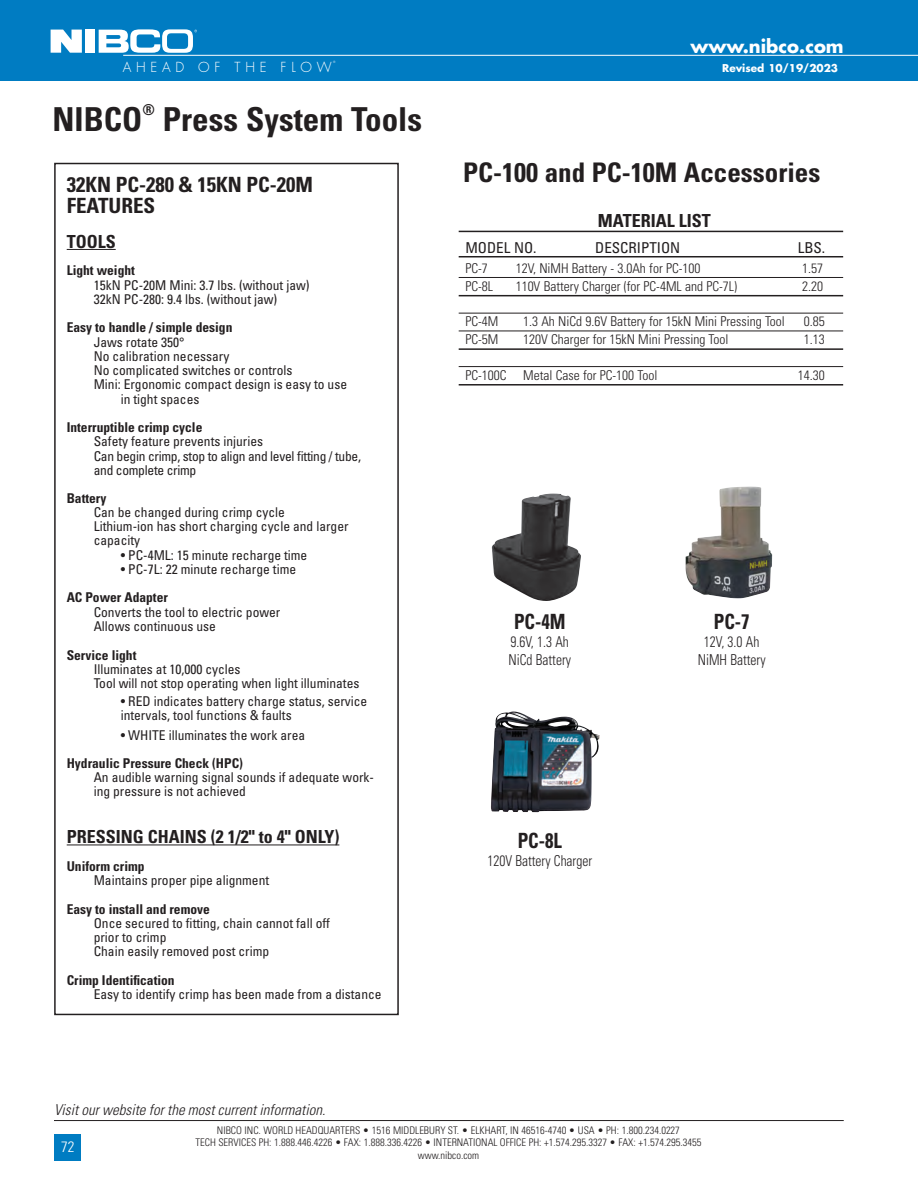
<style>
.page{position:relative;width:918px;height:1188px;background:#fff}
.page>*{position:absolute;margin:0;border:0;box-sizing:border-box;transform-origin:0 0}
.t1{font:700 condensed 33px "Univers LT Std";color:#231f20}
.t2{font:700 condensed 27px "Univers LT Std";color:#231f20}
.t3{font:700 condensed 21px/21px "Univers LT Std";color:#231f20}
.t4{font:700 condensed 21px "Univers LT Std";color:#231f20;scale:.9 1}
.t5{font:700 condensed 18px "Univers LT Std";color:#231f20}
.t6{font:700 18px "Futura Std";color:#fff}
.t7{font:300 condensed 15px/18px "Univers LT Std";color:#231f20;text-align:center;scale:.9 1}
.t8{font:italic 300 condensed 15px "Univers LT Std";color:#231f20}
.t9{font:condensed 15px "Univers LT Std";color:#231f20}
.t10{font:300 condensed 15px "Univers LT Std";color:#fff}
.t11{font:700 condensed 15px "Univers LT Std";color:#231f20}
.t12{font:condensed 13.5px/14.2px "Univers LT Std";color:#231f20}
.t13{font:300 condensed 13.5px "Univers LT Std";color:#231f20}
.t14{font:700 condensed 13.5px "Univers LT Std";color:#231f20}
.t15{font:condensed 13.5px/14.2px "Univers LT Std";letter-spacing:-.02em;color:#231f20}
.t16{font:300 13.5px "Futura Std";letter-spacing:.35em;color:#fff}
.t17{font:300 condensed 10.5px/12.6px "Univers LT Std";color:#231f20;text-align:center}
.t18{font:700 10.5px "Futura Std";color:#fff}
.t19{font:300 3px "Futura Std";color:#fff}
</style>
<div class="page">
<hr style="left:54px;top:1120px;width:790px;height:1px;background:#231f20">
<div style="left:54px;top:1134px;width:27px;height:27px;background:#007cc2"></div>
<div style="left:0;top:0;width:918px;height:81px;background:#007cc2"></div>
<hr style="left:123px;top:55px;width:795px;height:1px;background:#fff">
<div style="left:85px;top:30px;width:10px;height:23px;background:#fff"></div>
<svg style="left:51px;top:30px;width:31px;height:23px"></svg>
<svg style="left:99px;top:29px;width:98px;height:24px"></svg>
<div style="left:54px;top:163px;width:345px;height:852px;border:2px solid #231f20"></div>
<hr style="left:67px;top:249px;width:49px;height:1px;background:#231f20">
<hr style="left:67px;top:844px;width:272px;height:1px;background:#231f20">
<hr style="left:459px;top:231px;width:384px;height:1px;background:#231f20">
<hr style="left:459px;top:256px;width:384px;height:1px;background:#231f20">
<hr style="left:459px;top:277px;width:384px;height:1px;background:#231f20">
<hr style="left:459px;top:295px;width:384px;height:1px;background:#231f20">
<hr style="left:459px;top:313px;width:384px;height:1px;background:#231f20">
<hr style="left:459px;top:331px;width:384px;height:1px;background:#231f20">
<hr style="left:459px;top:348px;width:384px;height:2px;background:#231f20">
<hr style="left:459px;top:366px;width:384px;height:1px;background:#231f20">
<hr style="left:459px;top:384px;width:384px;height:2px;background:#231f20">
<img style="left:686px;top:487px;width:86px;height:111px">
<img style="left:492px;top:494px;width:89px;height:107px">
<img style="left:491px;top:712px;width:109px;height:100px">
<h3 class="t6" style="left:691px;top:34px;width:155px">www.nibco.com</h3>
<p class="t19" style="left:333px;top:60px;width:4px">®</p>
<p class="t16" style="left:123px;top:59px;width:210px">AHEAD OF THE FLOW</p>
<p class="t18" style="left:722px;top:61px;width:117px">Revised 10/19/2023</p>
<h1 class="t1" style="left:52px;top:99px;width:91px">NIBCO</h1>
<p class="t11" style="left:142px;top:101px;width:14px">®</p>
<h1 class="t1" style="left:163px;top:99px;width:261px">Press System Tools</h1>
<h3 class="t3" style="left:67px;top:174px;width:248px">32KN PC-280 &amp; 15KN PC-20M<br>FEATURES</h3>
<h3 class="t5" style="left:67px;top:230px;width:50px">TOOLS</h3>
<p class="t14" style="left:67px;top:262px;width:70px">Light weight</p>
<p class="t12" style="left:94px;top:278px;width:217px">15kN PC-20M Mini: 3.7 lbs. (without jaw)<br>32kN PC-280: 9.4 lbs. (without jaw)</p>
<p class="t14" style="left:67px;top:319px;width:167px">Easy to handle / simple design</p>
<p class="t12" style="left:94px;top:335px;width:92px">Jaws rotate 350°</p>
<p class="t12" style="left:94px;top:349px;width:137px">No calibration necessary</p>
<p class="t12" style="left:94px;top:363px;width:200px">No complicated switches or controls</p>
<p class="t12" style="left:94px;top:377px;width:255px">Mini: Ergonomic compact design is easy to use</p>
<p class="t12" style="left:121px;top:392px;width:80px">in tight spaces</p>
<p class="t14" style="left:67px;top:419px;width:137px">Interruptible crimp cycle</p>
<p class="t15" style="left:94px;top:434px;width:269px">Safety feature prevents injuries<br>Can begin crimp, stop to align and level fitting / tube, and complete crimp</p>
<p class="t14" style="left:67px;top:490px;width:41px">Battery</p>
<p class="t12" style="left:94px;top:505px;width:256px">Can be changed during crimp cycle<br>Lithium-ion has short charging cycle and larger capacity</p>
<p class="t12" style="left:121px;top:548px;width:188px">• PC-4ML: 15 minute recharge time</p>
<p class="t12" style="left:121px;top:562px;width:177px">• PC-7L: 22 minute recharge time</p>
<p class="t14" style="left:67px;top:589px;width:103px">AC Power Adapter</p>
<p class="t12" style="left:94px;top:605px;width:188px">Converts the tool to electric power<br>Allows continuous use</p>
<p class="t14" style="left:67px;top:646px;width:71px">Service light</p>
<p class="t12" style="left:94px;top:662px;width:267px">Illuminates at 10,000 cycles<br>Tool will not stop operating when light illuminates</p>
<p class="t12" style="left:121px;top:694px;width:248px">• RED indicates battery charge status, service intervals, tool functions &amp; faults</p>
<p class="t12" style="left:121px;top:728px;width:186px">• WHITE illuminates the work area</p>
<p class="t14" style="left:67px;top:754px;width:178px">Hydraulic Pressure Check (HPC)</p>
<p class="t12" style="left:94px;top:770px;width:282px">An audible warning signal sounds if adequate work&shy;ing pressure is not achieved</p>
<h3 class="t5" style="left:67px;top:826px;width:274px">PRESSING CHAINS (2 1/2" to 4" ONLY)</h3>
<p class="t14" style="left:67px;top:858px;width:79px">Uniform crimp</p>
<p class="t12" style="left:94px;top:873px;width:177px">Maintains proper pipe alignment</p>
<p class="t14" style="left:67px;top:901px;width:145px">Easy to install and remove</p>
<p class="t12" style="left:94px;top:916px;width:238px">Once secured to fitting, chain cannot fall off prior to crimp<br>Chain easily removed post crimp</p>
<p class="t14" style="left:67px;top:972px;width:110px">Crimp Identification</p>
<p class="t12" style="left:94px;top:987px;width:289px">Easy to identify crimp has been made from a distance</p>
<h2 class="t2" style="left:463px;top:156px;width:359px">PC-100 and PC-10M Accessories</h2>
<h3 class="t5" style="left:598px;top:209px;width:114px">MATERIAL LIST</h3>
<p class="t9" style="left:465px;top:238px;width:73px">MODEL NO.</p>
<p class="t9" style="left:595px;top:238px;width:87px">DESCRIPTION</p>
<p class="t9" style="left:798px;top:238px;width:29px">LBS.</p>
<p class="t13" style="left:465px;top:260px;width:24px">PC-7</p>
<p class="t13" style="left:516px;top:260px;width:186px">12V, NiMH Battery - 3.0Ah for PC-100</p>
<p class="t13" style="left:802px;top:260px;width:22px">1.57</p>
<p class="t13" style="left:465px;top:278px;width:29px">PC-8L</p>
<p class="t13" style="left:516px;top:278px;width:223px">110V Battery Charger (for PC-4ML and PC-7L)</p>
<p class="t13" style="left:802px;top:278px;width:22px">2.20</p>
<p class="t13" style="left:465px;top:313px;width:34px">PC-4M</p>
<p class="t13" style="left:523px;top:313px;width:263px">1.3 Ah NiCd 9.6V Battery for 15kN Mini Pressing Tool</p>
<p class="t13" style="left:804px;top:313px;width:22px">0.85</p>
<p class="t13" style="left:465px;top:331px;width:34px">PC-5M</p>
<p class="t13" style="left:523px;top:331px;width:207px">120V Charger for 15kN Mini Pressing Tool</p>
<p class="t13" style="left:804px;top:331px;width:22px">1.13</p>
<p class="t13" style="left:465px;top:367px;width:194px">PC-100C Metal Case for PC-100 Tool</p>
<p class="t13" style="left:798px;top:367px;width:28px">14.30</p>
<h3 class="t4" style="left:514px;top:609px;width:59px">PC-4M</h3>
<p class="t7" style="left:508px;top:633px;width:71px;text-align:left">9.6V, 1.3 Ah<br>NiCd Battery</p>
<h3 class="t4" style="left:518px;top:827px;width:50px">PC-8L</h3>
<p class="t7" style="left:487px;top:851px;width:118px">120V Battery Charger</p>
<h3 class="t4" style="left:714px;top:609px;width:41px">PC-7</h3>
<p class="t7" style="left:698px;top:633px;width:77px">12V, 3.0 Ah<br>NiMH Battery</p>
<p class="t8" style="left:54px;top:1101px;width:273px">Visit our website for the most current information.</p>
<p class="t10" style="left:61px;top:1137px;width:15px">72</p>
<p class="t17" style="left:196px;top:1124px;width:507px">NIBCO INC. WORLD HEADQUARTERS • 1516 MIDDLEBURY ST. • ELKHART, IN 46516-4740 • USA • PH: 1.800.234.0227<br>TECH SERVICES PH: 1.888.446.4226 • FAX: 1.888.336.4226 • INTERNATIONAL OFFICE PH: +1.574.295.3327 • FAX: +1.574.295.3455 www.nibco.com</p>
</div>
